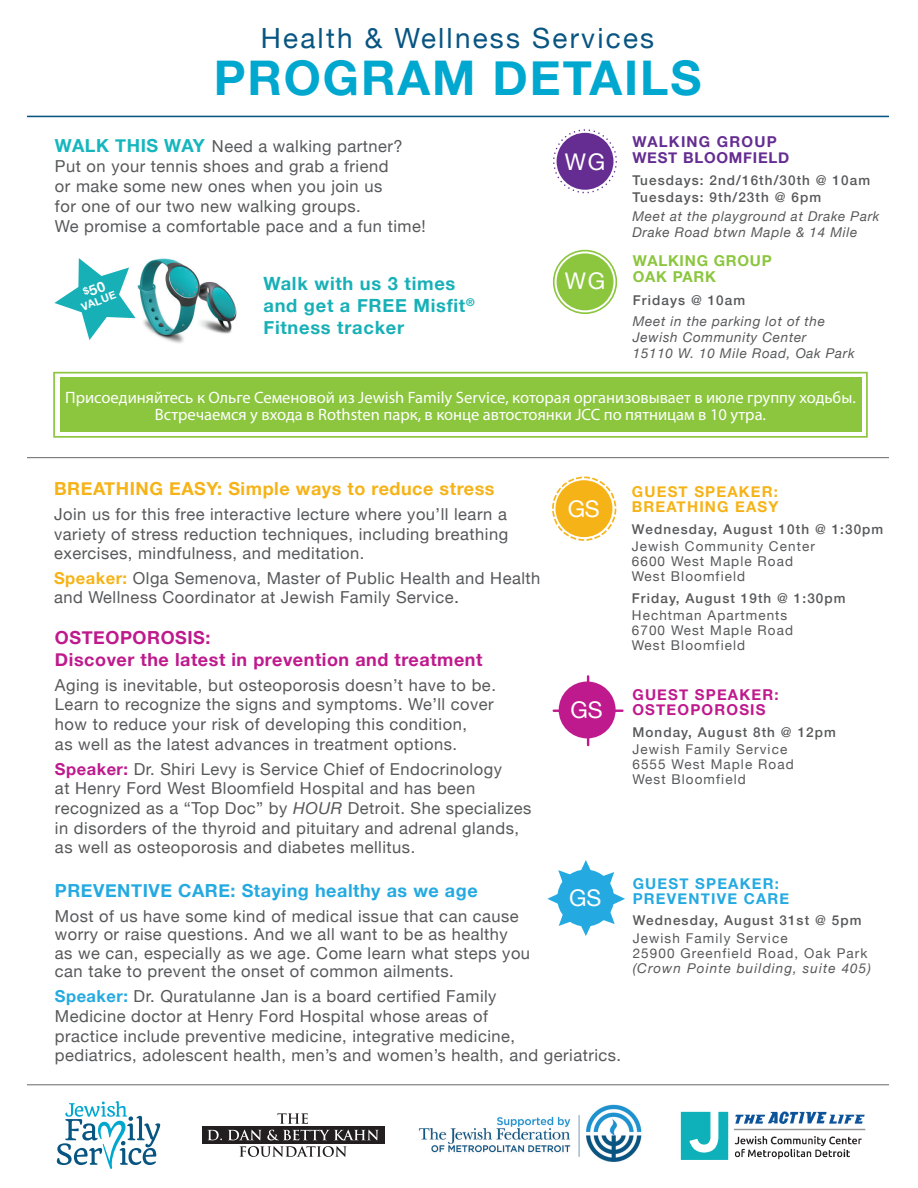
<style>
.page{position:relative;width:918px;height:1188px;background:#fff}
.page>*{position:absolute;margin:0;border:0;box-sizing:border-box;transform-origin:0 0}
.t1{font:700 47.85px "Helvetica Neue";letter-spacing:.04em;color:#00a7cf}
.t2{font:27.9px "Helvetica Neue";letter-spacing:.08em;color:#095582}
.t3{font:22.95px "Helvetica Neue";letter-spacing:-.01em;color:#fff}
.t4{font:700 18.3px/21.9px "Helvetica Neue";letter-spacing:.04em;color:#17b0b7}
.t5{font:700 18px/21.6px "Helvetica Neue";letter-spacing:.03em;color:#be1a8d}
.t6{font:700 18px "Helvetica Neue";letter-spacing:.03em;color:#f6b318}
.t7{font:700 18px "Helvetica Neue";letter-spacing:.03em;color:#24aae1}
.t8{font:16.5px/19.8px "Helvetica Neue";letter-spacing:.03em;color:#57585a}
.t9{font:16.5px/16.8px "Myriad Pro";color:#fff;text-align:center}
.t10{font:700 15px/15.5px "Helvetica Neue";letter-spacing:.08em;color:#24aae1}
.t11{font:700 15px/15.9px "Helvetica Neue";letter-spacing:.05em;color:#652d91}
.t12{font:700 15px/15.5px "Helvetica Neue";letter-spacing:.08em;color:#f6b318}
.t13{font:700 15px/15.5px "Helvetica Neue";letter-spacing:.08em;color:#be1a8d}
.t14{font:700 15px/15.9px "Helvetica Neue";letter-spacing:.05em;color:#8bc63e}
.t15{font:13.5px/14.9px "Helvetica Neue";letter-spacing:.08em;color:#57585a}
.t16{font:500 13.5px/16.2px "Helvetica Neue";letter-spacing:.08em;color:#57585a}
.t17{font:italic 13.5px/16.2px "Helvetica Neue";letter-spacing:.05em;color:#57585a}
.t18{font:italic 13.5px "Helvetica Neue";letter-spacing:.08em;color:#57585a}
.t19{font:700 10.65px "Helvetica Neue";color:#fff}
.s1{font-weight:700;font-size:18px;color:#15b6be}
.s2{font-weight:700;color:#f6b318}
.s3{font-size:18px}
.s4{font-weight:700;color:#be1a8d}
.s5{font-style:italic}
.s6{font-weight:700;color:#24aae1}
</style>
<div class="page">
<div style="left:557px;top:253px;width:56px;height:57px;background:#8bc63e;border-radius:50%"></div>
<div style="left:553px;top:250px;width:64px;height:64px;border:2px solid #8bc63e;border-radius:50%"></div>
<hr style="left:27px;top:116px;width:862px;height:1px;background:#095582">
<div style="left:557px;top:133px;width:56px;height:57px;background:#652d91;border-radius:50%"></div>
<div style="left:553px;top:129px;width:64px;height:64px;border:1px dashed #652d91;border-radius:50%"></div>
<hr style="left:27px;top:457px;width:862px;height:1px;background:#676666">
<div style="left:202px;top:1126px;width:182px;height:18px;background:#231f20"></div>
<svg style="left:277px;top:1113px;width:31px;height:11px"></svg>
<svg style="left:207px;top:1130px;width:15px;height:10px"></svg>
<svg style="left:228px;top:1130px;width:151px;height:10px"></svg>
<svg style="left:239px;top:1146px;width:108px;height:11px"></svg>
<svg style="left:57px;top:1101px;width:103px;height:68px"></svg>
<img style="left:137px;top:258px;width:100px;height:85px">
<div style="left:60px;top:378px;width:801px;height:54px;background:#8bc63e"></div>
<div style="left:556px;top:480px;width:56px;height:57px;background:#f6b318;border-radius:50%"></div>
<div style="left:552px;top:477px;width:64px;height:64px;border:2px dashed #f6b318;border-radius:50%"></div>
<img style="left:680px;top:1111px;width:186px;height:49px">
<img style="left:393px;top:1085px;width:273px;height:77px">
<hr style="left:27px;top:1084px;width:862px;height:1px;background:#676666">
<div style="left:53px;top:372px;width:815px;height:66px;border:2px solid #8bc63e"></div>
<hr style="left:587px;top:676px;width:2px;height:69px;background:#be1a8d">
<hr style="left:554px;top:710px;width:68px;height:2px;background:#be1a8d">
<div style="left:559px;top:682px;width:57px;height:56px;background:#be1a8d;border-radius:50%"></div>
<svg style="left:581px;top:860px;width:11px;height:11px"></svg>
<svg style="left:558px;top:870px;width:14px;height:13px"></svg>
<svg style="left:547px;top:894px;width:10px;height:10px"></svg>
<svg style="left:600px;top:872px;width:14px;height:14px"></svg>
<svg style="left:581px;top:927px;width:9px;height:9px"></svg>
<svg style="left:559px;top:915px;width:11px;height:11px"></svg>
<svg style="left:602px;top:893px;width:23px;height:31px"></svg>
<div style="left:557px;top:870px;width:57px;height:57px;background:#24aae1;border-radius:50%"></div>
<svg style="left:54px;top:258px;width:82px;height:82px"></svg>
<h2 class="t2" style="left:261px;top:18px;width:395px">Health &amp; Wellness Services</h2>
<h1 class="t1" style="left:214px;top:40px;width:489px">PROGRAM DETAILS</h1>
<p class="t8" style="left:55px;top:138px;width:372px"><span class="s1">WALK THIS WAY</span> Need a walking partner?<br>Put on your tennis shoes and grab a friend<br>or make some new ones when you join us<br>for one of our two new walking groups.<br>We promise a comfortable pace and a fun time!</p>
<p class="t19" style="left:79px;top:300px;width:38px;rotate:-21deg">VALUE</p>
<p class="t4" style="left:263px;top:273px;width:213px">Walk with us 3 times and get a FREE Misfit<sup>®<br></sup>Fitness tracker</p>
<h3 class="t3" style="left:565px;top:145px;width:42px">WG</h3>
<h3 class="t3" style="left:565px;top:265px;width:42px">WG</h3>
<p class="t11" style="left:632px;top:134px;width:158px">WALKING GROUP<br>WEST BLOOMFIELD</p>
<p class="t16" style="left:632px;top:171px;width:239px">Tuesdays: 2nd/16th/30th @ 10am<br>Tuesdays: 9th/23th @ 6pm</p>
<p class="t17" style="left:632px;top:209px;width:248px">Meet at the playground at Drake Park<br>Drake Road btwn Maple &amp; 14 Mile</p>
<p class="t14" style="left:633px;top:253px;width:140px">WALKING GROUP<br>OAK PARK</p>
<p class="t16" style="left:633px;top:291px;width:114px">Fridays @ 10am</p>
<p class="t17" style="left:633px;top:314px;width:223px">Meet in the parking lot of the<br>Jewish Community Center<br>15110 W. 10 Mile Road, Oak Park</p>
<p class="t9" style="left:65px;top:389px;width:792px">Присоединяйтесь к Ольге Семеновой из Jewish Family Service, которая организовывает в июле группу ходьбы.<br>Встречаемся у входа в Rothsten парк, в конце автостоянки JCC по пятницам в 10 утра.</p>
<p class="t6" style="left:54px;top:475px;width:442px">BREATHING EASY: Simple ways to reduce stress</p>
<p class="t8" style="left:54px;top:505px;width:456px;text-align:justify">Join us for this free interactive lecture where you’ll learn a variety of stress reduction techniques, including breathing exercises, mindfulness, and meditation.</p>
<p class="t8" style="left:54px;top:570px;width:488px;line-height:18.6px"><span class="s2">Speaker:</span> Olga Semenova, Master of Public Health and Health and Wellness Coordinator at Jewish Family Service<span class="s3">.</span></p>
<p class="t5" style="left:55px;top:628px;width:429px">OSTEOPOROSIS:<br>Discover the latest in prevention and treatment</p>
<p class="t8" style="left:55px;top:676px;width:442px">Aging is inevitable, but osteoporosis doesn’t have to be.<br>Learn to recognize the signs and symptoms. We’ll cover how to reduce your risk of developing this condition,<br>as well as the latest advances in treatment options.</p>
<p class="t8" style="left:55px;top:760px;width:478px"><span class="s4">Speaker:</span> Dr. Shiri Levy is Service Chief of Endocrinology<br>at Henry Ford West Bloomfield Hospital and has been recognized as a “Top Doc” by <span class="s5">HOUR</span> Detroit. She specializes in disorders of the thyroid and pituitary and adrenal glands, as well as osteoporosis and diabetes mellitus.</p>
<h3 class="t3" style="left:568px;top:492px;width:34px">GS</h3>
<h3 class="t3" style="left:571px;top:693px;width:34px">GS</h3>
<p class="t7" style="left:55px;top:876px;width:424px">PREVENTIVE CARE: Staying healthy as we age</p>
<p class="t8" style="left:55px;top:907px;width:477px;line-height:18.6px">Most of us have some kind of medical issue that can cause worry or raise questions. And we all want to be as healthy<br>as we can, especially as we age. Come learn what steps you can take to prevent the onset of common ailments.</p>
<p class="t8" style="left:55px;top:987px;width:568px"><span class="s6">Speaker:</span> Dr. Quratulanne Jan is a board certified Family<br>Medicine doctor at Henry Ford Hospital whose areas of<br>practice include preventive medicine, integrative medicine,<br>pediatrics, adolescent health, men’s and women’s health, and geriatrics.</p>
<h3 class="t3" style="left:569px;top:882px;width:34px">GS</h3>
<p class="t12" style="left:632px;top:484px;width:148px">GUEST SPEAKER:<br>BREATHING EASY</p>
<p class="t16" style="left:632px;top:520px;width:253px">Wednesday, August 10th @ 1:30pm</p>
<p class="t15" style="left:632px;top:540px;width:185px">Jewish Community Center<br>6600 West Maple Road<br>West Bloomfield</p>
<p class="t16" style="left:632px;top:589px;width:215px">Friday, August 19th @ 1:30pm</p>
<p class="t15" style="left:632px;top:609px;width:163px">Hechtman Apartments<br>6700 West Maple Road<br>West Bloomfield</p>
<p class="t13" style="left:632px;top:687px;width:148px">GUEST SPEAKER:<br>OSTEOPOROSIS</p>
<p class="t16" style="left:632px;top:723px;width:205px">Monday, August 8th @ 12pm</p>
<p class="t15" style="left:632px;top:743px;width:163px">Jewish Family Service<br>6555 West Maple Road<br>West Bloomfield</p>
<p class="t10" style="left:633px;top:876px;width:158px">GUEST SPEAKER:<br>PREVENTIVE CARE</p>
<p class="t16" style="left:633px;top:911px;width:230px">Wednesday, August 31st @ 5pm</p>
<p class="t15" style="left:633px;top:932px;width:236px">Jewish Family Service<br>25900 Greenfield Road, Oak Park</p>
<p class="t18" style="left:633px;top:959px;width:240px">(Crown Pointe building, suite 405)</p>
</div>
